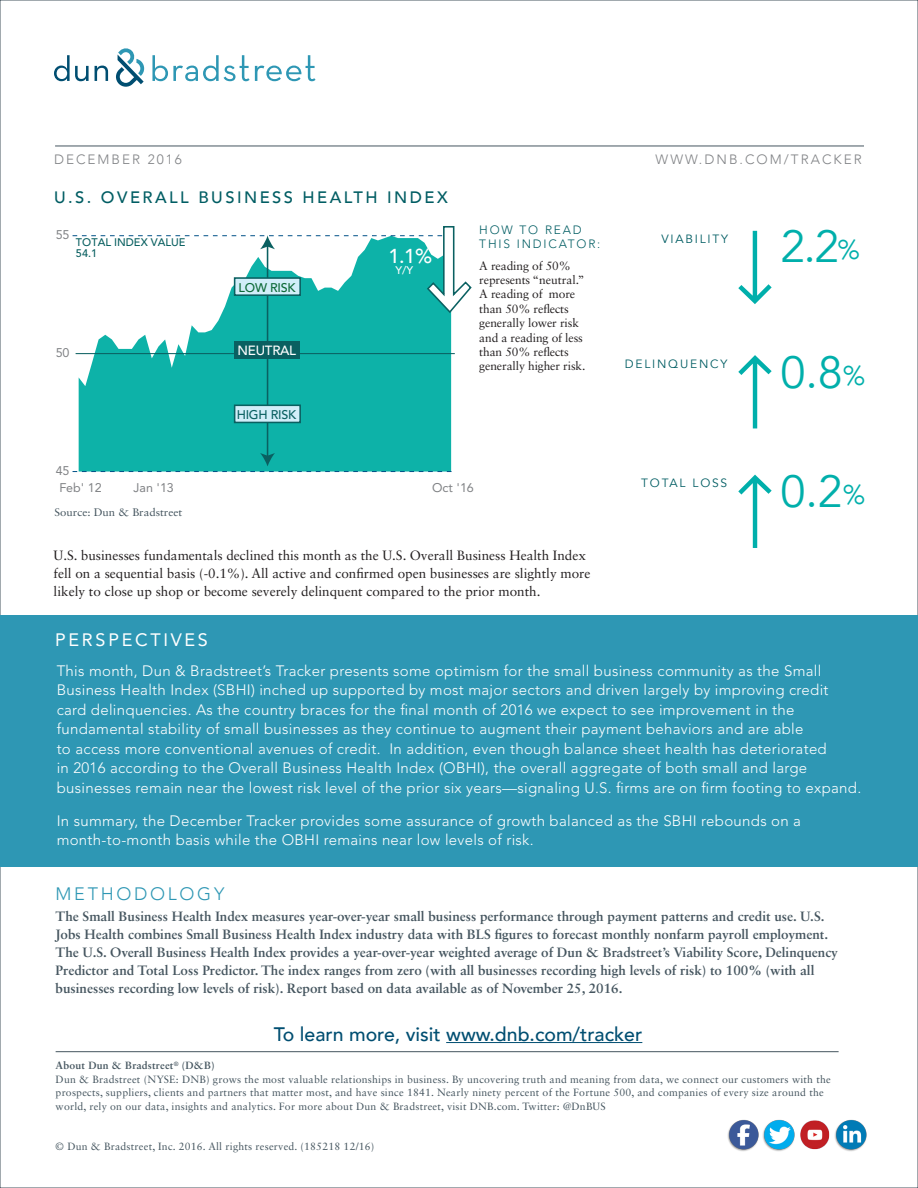
<style>
.page{position:relative;width:918px;height:1188px;background:#fff}
.page>*{position:absolute;margin:0;border:0;box-sizing:border-box;transform-origin:0 0}
.Header_1{font:45px "Avenir";color:#00afab}
.t1{font:500 19.95px "Avenir";color:#fff}
.Header_1-2{font:500 19.5px "Avenir";color:#004e71}
.Header_1-3{font:18px "Avenir";letter-spacing:.15em;color:#fff}
.Header_1-4{font:300 18px "Avenir";letter-spacing:.15em;color:#2e97b4}
.SUB_HEADLINE{font:500 16.5px "Avenir";letter-spacing:.15em;color:#005d63}
.Body_Copy{font:300 15px/19.5px "Avenir LT Std";letter-spacing:.02em;color:#fff}
.Body_Copy-2{font:700 13.5px/18px "Sabon LT Std";color:#45555f}
.Body_Copy-3{font:13.5px/18px "Sabon LT Std";color:#231f20}
.Date{font:300 13.5px "Avenir";letter-spacing:.15em;color:#808285}
.t2{font:500 13.35px "Avenir";letter-spacing:-.02em;color:#fff}
.t3{font:12.45px "Avenir";color:#808285}
.t4{font:500 12.45px "Avenir";letter-spacing:-.02em;color:#0a6061}
.t5{font:500 12.45px "Avenir";letter-spacing:-.02em;color:#0d6a37}
.t6{font:12px/14.4px "Sabon LT Std";letter-spacing:-.01em;color:#231f20}
.Header_1-5{font:12px "Avenir";letter-spacing:.15em;color:#005d63}
.t7{font:300 12px/14.4px "Avenir LT Std";letter-spacing:.15em;color:#005d63}
.t8{font:10.95px "Sabon LT Std";color:#45555f;scale:1.04 1}
.t9{font:500 10.95px/10.9px "Avenir";color:#0a6061}
.t10{font:500 10.95px "Avenir";color:#fff}
.Boilerplate{font:10.5px/13.5px "Sabon LT Std";letter-spacing:.02em;color:#45555f}
.t11{font:700 10.5px "Sabon LT Std";letter-spacing:.02em;color:#45555f}
.s1{font-size:27px}
</style>
<div class="page">
<div style="left:0;top:616px;width:918px;height:251px;background:#2e97b4"></div>
<hr style="left:56px;top:1051px;width:783px;height:1px;background:#45555f">
<hr style="left:446px;top:1042px;width:196px;height:1px;background:#004e71">
<svg style="left:79px;top:314px;width:372px;height:139px;background:#22b8af"></svg>
<hr style="left:76px;top:353px;width:379px;height:1px;background:#0a6061">
<hr style="left:267px;top:245px;width:1px;height:99px;background:#0a6061">
<hr style="left:267px;top:358px;width:1px;height:99px;background:#0a6061">
<svg style="left:73px;top:453px;width:379px;height:19px;background:#13b0a8"></svg>
<div style="left:235px;top:342px;width:65px;height:17px;background:#0a6061"></div>
<div style="left:234px;top:405px;width:67px;height:18px;background:#d1eef9;border:2px solid #0a6061"></div>
<svg style="left:73px;top:226px;width:399px;height:88px"></svg>
<img style="left:727px;top:1119px;width:140px;height:32px">
<hr style="left:55px;top:146px;width:809px;height:1px;background:#45555f">
<svg style="left:54px;top:48px;width:90px;height:39px"></svg>
<svg style="left:152px;top:55px;width:164px;height:26px"></svg>
<svg style="left:738px;top:231px;width:34px;height:73px"></svg>
<svg style="left:738px;top:355px;width:34px;height:73px"></svg>
<svg style="left:738px;top:475px;width:34px;height:73px"></svg>
<p class="Date" style="left:54px;top:151px;width:129px">DECEMBER 2016</p>
<p class="Date" style="left:656px;top:151px;width:208px">WWW.DNB.COM/TRACKER</p>
<p class="SUB_HEADLINE" style="left:54px;top:183px;width:395px">U.S. OVERALL BUSINESS HEALTH INDEX</p>
<p class="t3" style="left:56px;top:225px;width:15px">55</p>
<p class="t9" style="left:76px;top:237px;width:111px">TOTAL INDEX VALUE<br>54.1</p>
<p class="t1" style="left:388px;top:238px;width:45px">1.1%</p>
<p class="t10" style="left:395px;top:261px;width:19px">Y/Y</p>
<p class="t3" style="left:56px;top:343px;width:15px">50</p>
<p class="t3" style="left:56px;top:461px;width:15px">45</p>
<p class="t5" style="left:239px;top:276px;width:58px">LOW RISK</p>
<p class="t2" style="left:238px;top:339px;width:60px">NEUTRAL</p>
<p class="t4" style="left:237px;top:404px;width:61px">HIGH RISK</p>
<p class="t7" style="left:479px;top:223px;width:123px">HOW TO READ<br>THIS INDICATOR:</p>
<p class="t6" style="left:479px;top:258px;width:108px">A reading of 50% represents “neutral.”<br>A reading of more than 50% reflects generally lower risk and a reading of less than 50% reflects generally higher risk.</p>
<p class="t3" style="left:59px;top:478px;width:44px">Feb' 12</p>
<p class="t3" style="left:134px;top:478px;width:42px">Jan '13</p>
<p class="t3" style="left:432px;top:478px;width:43px">Oct '16</p>
<p class="t8" style="left:55px;top:506px;width:124px">Source: Dun &amp; Bradstreet</p>
<p class="Body_Copy-3" style="left:54px;top:546px;width:538px">U.S. businesses fundamentals declined this month as the U.S. Overall Business Health Index fell on a sequential basis (-0.1%). All active and confirmed open businesses are slightly more likely to close up shop or become severely delinquent compared to the prior month.</p>
<p class="Header_1-3" style="left:55px;top:625px;width:154px">PERSPECTIVES</p>
<p class="Header_1-5" style="left:661px;top:232px;width:68px">VIABILITY</p>
<p class="Header_1-5" style="left:625px;top:357px;width:104px">DELINQUENCY</p>
<p class="Header_1-5" style="left:641px;top:475px;width:88px">TOTAL LOSS</p>
<p class="Header_1" style="left:780px;top:220px;width:81px">2.2<span class="s1">%</span></p>
<p class="Header_1" style="left:780px;top:345px;width:87px">0.8<span class="s1">%</span></p>
<p class="Header_1" style="left:780px;top:465px;width:87px">0.2<span class="s1">%</span></p>
<p class="Body_Copy" style="left:57px;top:661px;width:806px">This month, Dun &amp; Bradstreet’s Tracker presents some optimism for the small business community as the Small Business Health Index (SBHI) inched up supported by most major sectors and driven largely by improving credit card delinquencies. As the country braces for the final month of 2016 we expect to see improvement in the fundamental stability of small businesses as they continue to augment their payment behaviors and are able<br>to access more conventional avenues of credit. In addition, even though balance sheet health has deteriorated<br>in 2016 according to the Overall Business Health Index (OBHI), the overall aggregate of both small and large businesses remain near the lowest risk level of the prior six years—signaling U.S. firms are on firm footing to expand.</p>
<p class="Body_Copy" style="left:57px;top:811px;width:746px">In summary, the December Tracker provides some assurance of growth balanced as the SBHI rebounds on a month-to-month basis while the OBHI remains near low levels of risk.</p>
<p class="Header_1-4" style="left:56px;top:883px;width:170px">METHODOLOGY</p>
<p class="Body_Copy-2" style="left:56px;top:907px;width:784px">The Small Business Health Index measures year-over-year small business performance through payment patterns and credit use. U.S.<br>Jobs Health combines Small Business Health Index industry data with BLS figures to forecast monthly nonfarm payroll employment.<br>The U.S. Overall Business Health Index provides a year-over-year weighted average of Dun &amp; Bradstreet’s Viability Score, Delinquency Predictor and Total Loss Predictor. The index ranges from zero (with all businesses recording high levels of risk) to 100% (with all businesses recording low levels of risk). Report based on data available as of November 25, 2016.</p>
<p class="Header_1-2" style="left:274px;top:1017px;width:370px">To learn more, visit www.dnb.com/tracker</p>
<p class="t11" style="left:56px;top:1059px;width:161px">About Dun &amp; Bradstreet<sup>®</sup> (D&amp;B)</p>
<p class="Boilerplate" style="left:56px;top:1072px;width:777px">Dun &amp; Bradstreet (NYSE: DNB) grows the most valuable relationships in business. By uncovering truth and meaning from data, we connect our customers with the prospects, suppliers, clients and partners that matter most, and have since 1841. Nearly ninety percent of the Fortune 500, and companies of every size around the world, rely on our data, insights and analytics. For more about Dun &amp; Bradstreet, visit DNB.com. Twitter: @DnBUS</p>
<p class="Boilerplate" style="left:56px;top:1140px;width:320px">© Dun &amp; Bradstreet, Inc. 2016. All rights reserved. (185218 12/16)</p>
</div>
